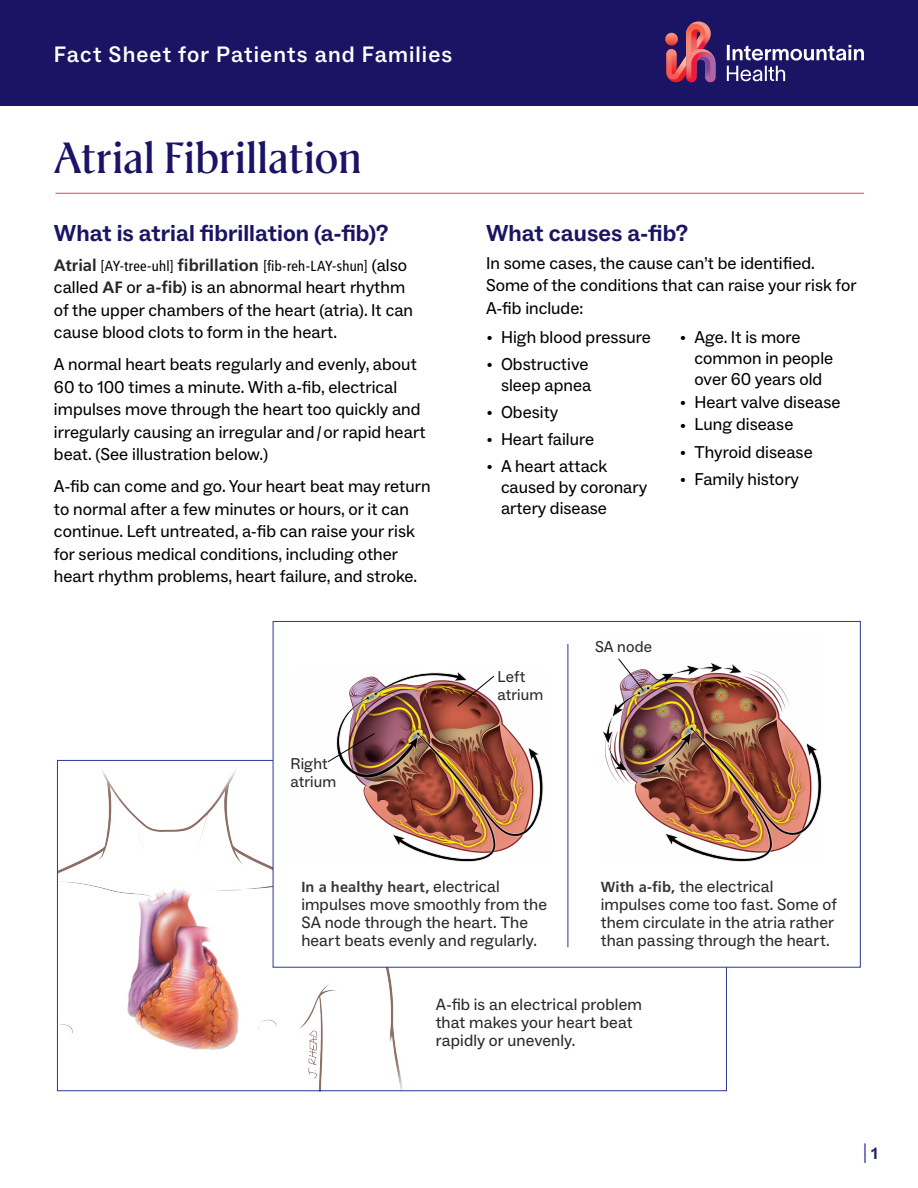
<style>
.page{position:relative;width:918px;height:1188px;background:#fff}
.page>*{position:absolute;margin:0;border:0;box-sizing:border-box;transform-origin:0 0}
.Title__h1{font:500 43.5px "Rector";letter-spacing:.01em;color:#1b1464}
.Level_1__h2{font:700 23.25px "ABC Social";color:#1b1464}
.t1{font:500 22.5px "ABC Social";letter-spacing:.05em;color:#fff}
.t2{font:19.5px "Myriad Pro";color:#323f99}
.Main__p{font:17.25px/22.5px "ABC Social";letter-spacing:.005em;color:#000}
.sentence_case_-_left{font:16.5px/18px "ABC Social";letter-spacing:.005em;color:#292829}
.Illustration_labels{font:15.75px/17.2px "ABC Social";letter-spacing:.005em;color:#292829}
.Main__p-2{font:condensed 14.7px "Frutiger LT Std";letter-spacing:.015em;color:#000}
.sentence_case_-_left-2{font:700 14.7px "Frutiger LT Std";letter-spacing:.01em;color:#383839}
.s1{font-weight:700;font-stretch:normal;font-size:16.5px;color:#292829}
.s2{font-family:"ABC Social";font-stretch:normal;font-size:17.25px}
.s3{font-family:"Frutiger LT Std";font-weight:700;font-size:16.5px;color:#292829}
.s4{font-family:"Adobe Garamond Pro";font-size:15px}
.s5{font-family:"ABC Social";font-weight:400;font-size:16.5px;color:#292829}
.s6{font-family:"Frutiger LT Std";font-weight:700;font-size:14.7px;color:#383839}
.s7{font-family:"ABC Social";font-weight:700;font-size:16.5px;color:#231d69}
</style>
<div class="page">
<div style="left:0;top:0;width:918px;height:106px;background:#1b1464"></div>
<svg style="left:727px;top:45px;width:137px;height:36px"></svg>
<svg style="left:665px;top:21px;width:51px;height:61px"></svg>
<hr style="left:55px;top:193px;width:809px;height:1px;background:#f15856">
<img style="left:58px;top:762px;width:358px;height:330px">
<div style="left:273px;top:621px;width:587px;height:346px;background:#fff"></div>
<img style="left:602px;top:662px;width:220px;height:200px">
<img style="left:337px;top:672px;width:206px;height:190px">
<hr style="left:568px;top:644px;width:1px;height:303px;background:#293896">
<svg style="left:457px;top:675px;width:38px;height:32px"></svg>
<svg style="left:327px;top:732px;width:49px;height:31px"></svg>
<svg style="left:618px;top:658px;width:26px;height:34px"></svg>
<h3 class="t1" style="left:54px;top:40px;width:400px">Fact Sheet for Patients and Families</h3>
<p class="Title__h1" style="left:54px;top:128px;width:309px">Atrial Fibrillation</p>
<p class="Level_1__h2" style="left:54px;top:219px;width:336px">What is atrial fibrillation (a-fib)?</p>
<p class="Main__p-2" style="left:54px;top:257px;width:355px"><span class="s1">Atrial</span> [AY-tree-uhl] <span class="s1">fibrillation</span> [fib-reh-LAY-shun] <span class="s2">(also</span></p>
<p class="Main__p" style="left:54px;top:276px;width:361px">called <span class="s3">AF</span> or <span class="s3">a-fib</span>) is an abnormal heart rhythm of the upper chambers of the heart (atria). It can cause blood clots to form in the heart.</p>
<p class="Main__p" style="left:54px;top:353px;width:373px">A normal heart beats regularly and evenly, about 60 to 100 times a minute. With a-fib, electrical impulses move through the heart too quickly and irregularly causing an irregular and / or rapid heart beat. (See illustration below.)</p>
<p class="Main__p" style="left:54px;top:475px;width:378px">A-fib can come and go. Your heart beat may return to normal after a few minutes or hours, or it can continue. Left untreated, a-fib can raise your risk for serious medical conditions, including other heart rhythm problems, heart failure, and stroke.</p>
<p class="Illustration_labels" style="left:291px;top:755px;width:47px">Right atrium</p>
<p class="Level_1__h2" style="left:486px;top:219px;width:204px">What causes a-fib?</p>
<p class="Main__p" style="left:486px;top:252px;width:372px">In some cases, the cause can’t be identified.<br>Some of the conditions that can raise your risk for<br>A-fib include:</p>
<p class="Main__p" style="left:487px;top:326px;width:166px"><span class="s4">•</span> High blood pressure</p>
<p class="Main__p" style="left:487px;top:354px;width:106px;line-height:21px;text-align:right"><span class="s4">•</span> Obstructive sleep apnea</p>
<p class="Main__p" style="left:487px;top:401px;width:73px"><span class="s4">•</span> Obesity</p>
<p class="Main__p" style="left:487px;top:428px;width:109px"><span class="s4">•</span> Heart failure</p>
<p class="Main__p" style="left:501px;top:456px;width:148px;line-height:21px;text-indent:-14px"><span class="s4">•</span> A heart attack caused by coronary artery disease</p>
<p class="Main__p" style="left:694px;top:326px;width:140px;line-height:21px;text-indent:-14px"><span class="s4">•</span> Age. It is more common in people over 60 years old</p>
<p class="Main__p" style="left:680px;top:391px;width:162px"><span class="s4">•</span> Heart valve disease</p>
<p class="Main__p" style="left:680px;top:414px;width:115px"><span class="s4">•</span> Lung disease</p>
<p class="Main__p" style="left:680px;top:441px;width:134px"><span class="s4">•</span> Thyroid disease</p>
<p class="Main__p" style="left:680px;top:468px;width:120px"><span class="s4">•</span> Family history</p>
<p class="Illustration_labels" style="left:498px;top:668px;width:47px">Left atrium</p>
<p class="Illustration_labels" style="left:595px;top:638px;width:58px">SA node</p>
<p class="sentence_case_-_left-2" style="left:301px;top:879px;width:200px">In a healthy heart, <span class="s5">electrical</span></p>
<p class="sentence_case_-_left" style="left:301px;top:896px;width:247px">impulses move smoothly from the<br>SA node through the heart. The heart beats evenly and regularly.</p>
<p class="sentence_case_-_left" style="left:601px;top:878px;width:238px"><span class="s6">With a-fib,</span> the electrical impulses come too fast. Some of them circulate in the atria rather than passing through the heart.</p>
<p class="sentence_case_-_left" style="left:436px;top:996px;width:208px">A-fib is an electrical problem that makes your heart beat rapidly or unevenly.</p>
<p class="t2" style="left:863px;top:1139px;width:17px">|<span class="s7">1</span></p>
</div>
